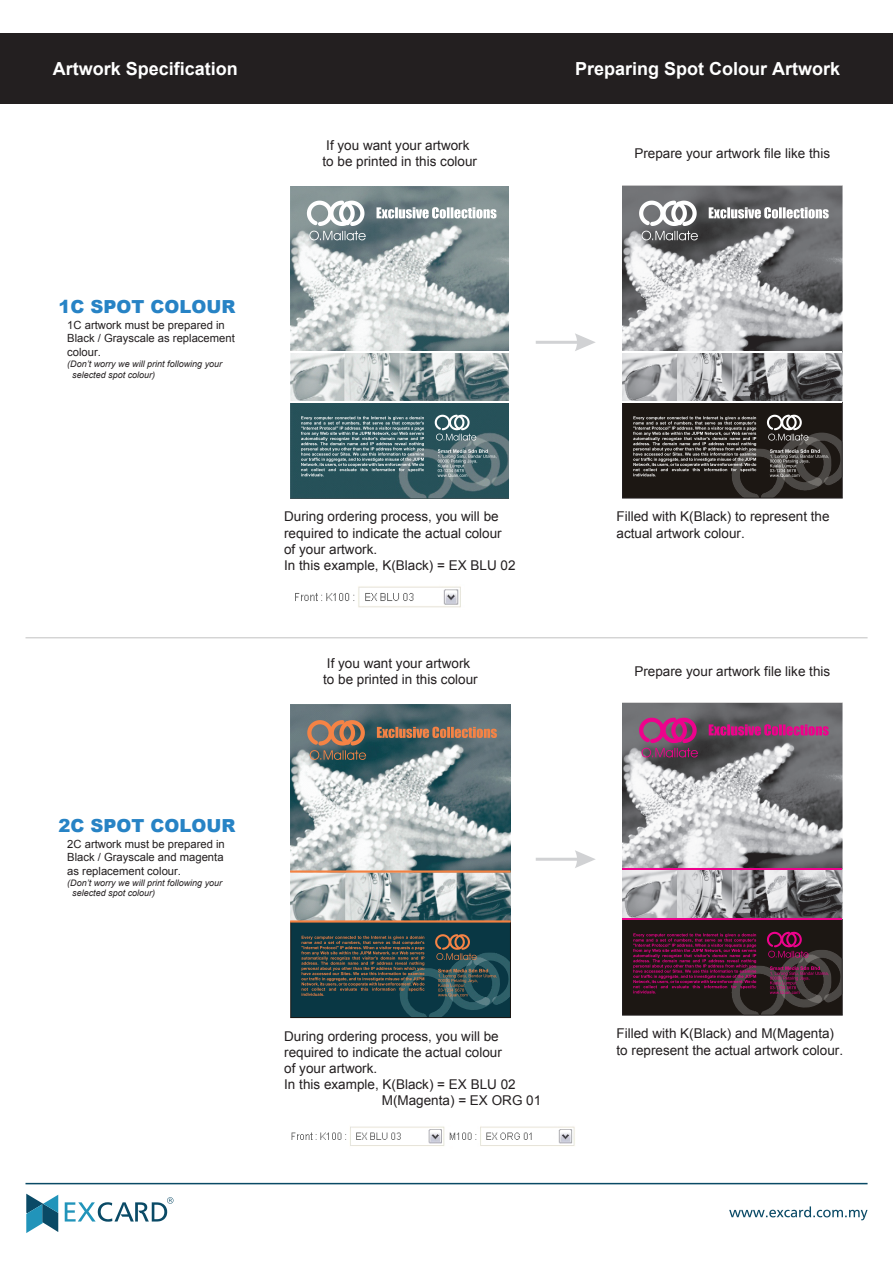
<style>
.page{position:relative;width:893px;height:1263px;background:#fff}
.page>*{position:absolute;margin:0;border:0;box-sizing:border-box;transform-origin:0 0}
.t1{font:700 18px "Arial";color:#fff}
.t2{font:900 18px "Arial";color:#2783c5}
.t3{font:13.5px/16.2px "Arial";color:#231f20}
.t4{font:11.25px/13.5px "Arial";color:#231f20;text-align:justify}
.t5{font:italic 9px/10.8px "Arial";color:#231f20}
</style>
<div class="page">
<div style="left:0;top:33px;width:893px;height:71px;background:#231f20"></div>
<hr style="left:26px;top:637px;width:841px;height:1px;background:#c1c1c1">
<svg style="left:536px;top:333px;width:60px;height:18px"></svg>
<svg style="left:536px;top:850px;width:60px;height:18px"></svg>
<hr style="left:26px;top:1183px;width:841px;height:1px;background:#0a4a66">
<svg style="left:729px;top:1206px;width:138px;height:14px"></svg>
<svg style="left:26px;top:1194px;width:32px;height:39px"></svg>
<svg style="left:65px;top:1197px;width:108px;height:25px"></svg>
<img style="left:291px;top:1126px;width:284px;height:20px">
<img style="left:295px;top:586px;width:166px;height:22px">
<div style="left:622px;top:186px;width:220px;height:312px;background:#1c1713"></div>
<img style="left:783px;top:441px;width:36px;height:50px">
<img style="left:794px;top:433px;width:46px;height:53px">
<img style="left:732px;top:448px;width:53px;height:48px">
<img style="left:622px;top:186px;width:220px;height:215px">
<svg style="left:633px;top:416px;width:123px;height:60px"></svg>
<svg style="left:770px;top:449px;width:58px;height:28px"></svg>
<svg style="left:767px;top:415px;width:41px;height:26px"></svg>
<svg style="left:709px;top:207px;width:120px;height:12px"></svg>
<svg style="left:639px;top:201px;width:59px;height:39px"></svg>
<svg style="left:622px;top:351px;width:220px;height:2px"></svg>
<svg style="left:622px;top:401px;width:220px;height:2px"></svg>
<img style="left:291px;top:186px;width:218px;height:312px">
<svg style="left:301px;top:416px;width:123px;height:60px"></svg>
<svg style="left:438px;top:449px;width:58px;height:28px"></svg>
<svg style="left:435px;top:415px;width:41px;height:26px"></svg>
<svg style="left:376px;top:207px;width:120px;height:12px"></svg>
<svg style="left:307px;top:201px;width:59px;height:39px"></svg>
<svg style="left:291px;top:351px;width:218px;height:2px"></svg>
<svg style="left:291px;top:401px;width:218px;height:2px"></svg>
<div style="left:622px;top:703px;width:220px;height:312px;background:#1c1713"></div>
<img style="left:783px;top:958px;width:37px;height:50px">
<img style="left:794px;top:950px;width:46px;height:53px">
<img style="left:732px;top:965px;width:53px;height:48px">
<img style="left:622px;top:703px;width:220px;height:215px">
<svg style="left:633px;top:933px;width:123px;height:60px"></svg>
<svg style="left:770px;top:966px;width:58px;height:28px"></svg>
<svg style="left:767px;top:932px;width:41px;height:26px"></svg>
<svg style="left:709px;top:724px;width:120px;height:12px"></svg>
<svg style="left:639px;top:718px;width:59px;height:39px"></svg>
<svg style="left:622px;top:868px;width:220px;height:2px"></svg>
<svg style="left:622px;top:918px;width:220px;height:2px"></svg>
<div style="left:291px;top:706px;width:219px;height:311px;background:#093744"></div>
<img style="left:451px;top:960px;width:36px;height:50px">
<img style="left:462px;top:952px;width:47px;height:54px">
<img style="left:400px;top:968px;width:54px;height:48px">
<img style="left:291px;top:705px;width:219px;height:216px">
<svg style="left:301px;top:936px;width:123px;height:60px"></svg>
<svg style="left:438px;top:969px;width:59px;height:27px"></svg>
<svg style="left:435px;top:934px;width:42px;height:26px"></svg>
<svg style="left:377px;top:727px;width:120px;height:11px"></svg>
<svg style="left:307px;top:720px;width:59px;height:40px"></svg>
<div style="left:290px;top:871px;width:220px;height:1px;background:#e87824;border:1px solid #f58345"></div>
<div style="left:290px;top:921px;width:220px;height:1px;background:#e87824;border:1px solid #f58345"></div>
<h1 class="t1" style="left:53px;top:57px;width:187px">Artwork Specification</h1>
<h1 class="t1" style="left:575px;top:57px;width:267px">Preparing Spot Colour Artwork</h1>
<h1 class="t2" style="left:59px;top:294px;width:178px">1C SPOT COLOUR</h1>
<p class="t4" style="left:67px;top:318px;width:169px;text-align:left">1C artwork must be prepared in<br>Black / Grayscale as replacement colour.</p>
<p class="t5" style="left:72px;top:358px;width:152px;text-indent:-5px">(Don’t worry we will print following your selected spot colour)</p>
<p class="t3" style="left:322px;top:137px;width:156px">If you want your artwork to be printed in this colour</p>
<p class="t3" style="left:634px;top:145px;width:197px">Prepare your artwork file like this</p>
<p class="t3" style="left:284px;top:509px;width:233px">During ordering process, you will be required to indicate the actual colour of your artwork.<br>In this example, K(Black) = EX BLU 02</p>
<p class="t3" style="left:616px;top:509px;width:215px">Filled with K(Black) to represent the actual artwork colour.</p>
<p class="t3" style="left:323px;top:655px;width:156px">If you want your artwork to be printed in this colour</p>
<p class="t3" style="left:634px;top:663px;width:197px">Prepare your artwork file like this</p>
<h1 class="t2" style="left:59px;top:813px;width:178px">2C SPOT COLOUR</h1>
<p class="t4" style="left:67px;top:837px;width:159px">2C artwork must be prepared in Black / Grayscale and magenta as replacement colour.</p>
<p class="t5" style="left:72px;top:877px;width:152px;text-indent:-5px">(Don’t worry we will print following your selected spot colour)</p>
<p class="t3" style="left:284px;top:1028px;width:216px">During ordering process, you will be</p>
<p class="t3" style="left:284px;top:1044px;width:219px">required to indicate the actual colour</p>
<p class="t3" style="left:284px;top:1060px;width:95px">of your artwork.</p>
<p class="t3" style="left:284px;top:1076px;width:233px">In this example, K(Black) = EX BLU 02</p>
<p class="t3" style="left:382px;top:1093px;width:161px">M(Magenta) = EX ORG 01</p>
<p class="t3" style="left:616px;top:1026px;width:228px">Filled with K(Black) and M(Magenta) to represent the actual artwork colour.</p>
</div>
